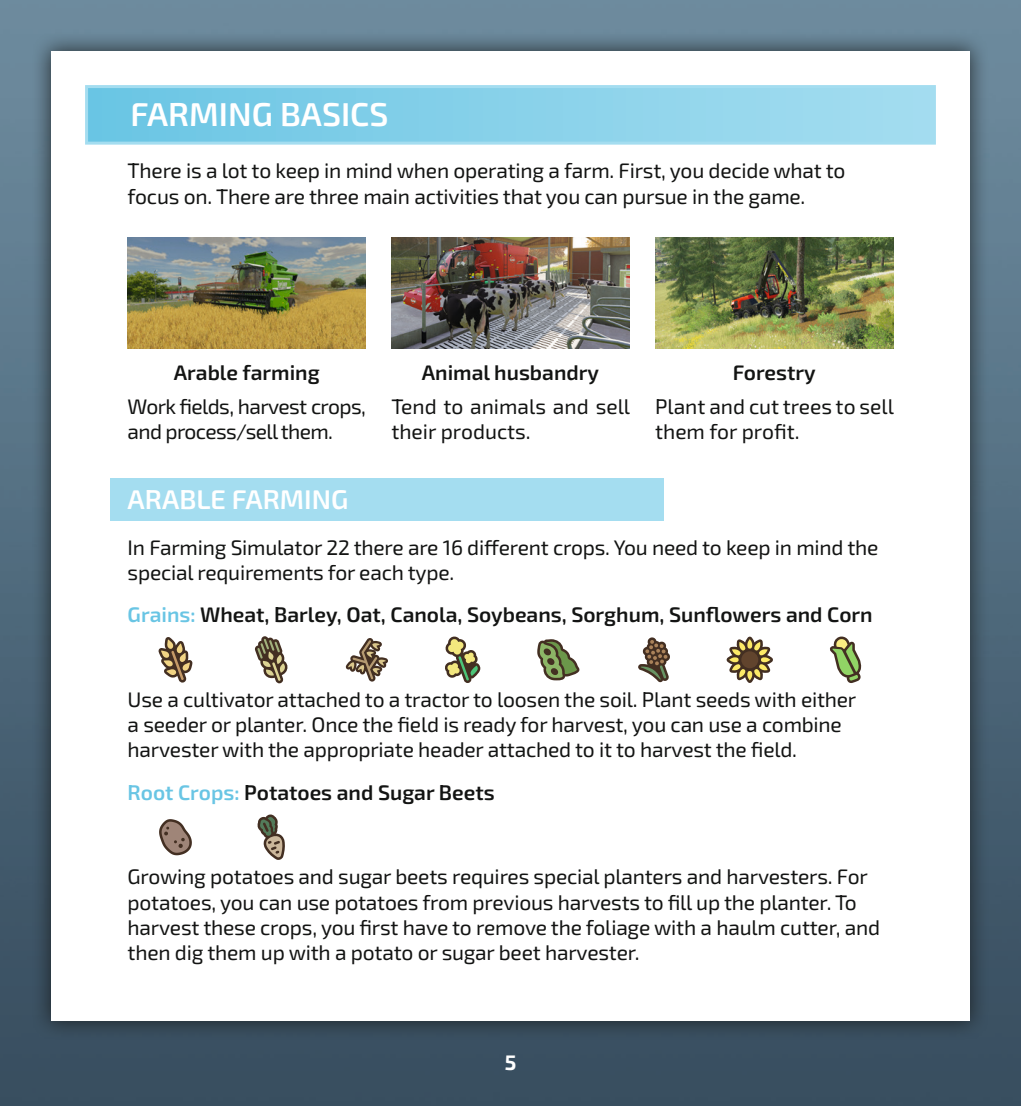
<style>
.page{position:relative;width:1021px;height:1106px;background:#fff}
.page>*{position:absolute;margin:0;border:0;box-sizing:border-box;transform-origin:0 0}
.Headline{font:600 33px "Exo 2";color:#fff}
.Headline-2{font:600 27px "Exo 2";color:#fff}
.Basic{font:21px/25.2px "Exo 2";letter-spacing:-.01em;color:#131413}
.Headline-3{font:600 21px "Exo 2";color:#131413}
.Text_Subheadline{font:21px/25.2px "Exo 2";color:#131413}
.Text_Subheadline-2{font:21px/25.2px "Exo 2";letter-spacing:-.03em;color:#131413}
.Text_Subheadline-3{font:600 21px "Exo 2";color:#131413}
.t1{font:700 21px "Exo 2";color:#fff}
.s1{color:#69c5e4}
</style>
<div class="page">
<img style="left:0;top:0;width:1020px;height:1106px">
<div style="left:31px;top:31px;width:958px;height:1009px;background:#131413;opacity:.75"></div>
<div style="left:51px;top:51px;width:918px;height:969px;background:#fff"></div>
<div style="left:87px;top:87px;width:847px;height:56px;background:linear-gradient(to right,#6ac5e4,#a5ddf0)"></div>
<div style="left:85px;top:85px;width:850px;height:60px;border:3px solid #a4ddf0"></div>
<img style="left:128px;top:237px;width:238px;height:111px">
<img style="left:391px;top:237px;width:238px;height:111px">
<img style="left:655px;top:237px;width:238px;height:111px">
<div style="left:111px;top:478px;width:552px;height:43px;background:#a4ddf0"></div>
<svg style="left:158px;top:637px;width:34px;height:45px"></svg>
<svg style="left:255px;top:636px;width:32px;height:47px"></svg>
<svg style="left:346px;top:638px;width:42px;height:43px"></svg>
<svg style="left:445px;top:636px;width:35px;height:47px"></svg>
<svg style="left:537px;top:639px;width:42px;height:41px"></svg>
<svg style="left:638px;top:637px;width:32px;height:45px"></svg>
<svg style="left:726px;top:636px;width:47px;height:47px"></svg>
<div style="left:741px;top:651px;width:17px;height:17px;background:#61442d;border-radius:50%"></div>
<svg style="left:830px;top:636px;width:31px;height:47px"></svg>
<svg style="left:159px;top:819px;width:33px;height:36px"></svg>
<svg style="left:257px;top:814px;width:28px;height:46px"></svg>
<p class="Headline" style="left:131px;top:92px;width:259px">FARMING BASICS</p>
<p class="Basic" style="left:128px;top:158px;width:719px">There is a lot to keep in mind when operating a farm. First, you decide what to focus on. There are three main activities that you can pursue in the game.</p>
<p class="Text_Subheadline-3" style="left:174px;top:358px;width:147px">Arable farming</p>
<p class="Text_Subheadline-2" style="left:128px;top:393px;width:240px">Work fields, harvest crops, and process/sell them.</p>
<p class="Text_Subheadline-3" style="left:422px;top:358px;width:179px">Animal husbandry</p>
<p class="Text_Subheadline" style="left:391px;top:393px;width:240px">Tend to animals and sell their products.</p>
<p class="Text_Subheadline-3" style="left:732px;top:358px;width:85px">Forestry</p>
<p class="Text_Subheadline" style="left:655px;top:393px;width:240px">Plant and cut trees to sell them for profit.</p>
<p class="Headline-2" style="left:128px;top:481px;width:222px">ARABLE FARMING</p>
<p class="Basic" style="left:128px;top:534px;width:752px">In Farming Simulator 22 there are 16 different crops. You need to keep in mind the special requirements for each type.</p>
<p class="Headline-3" style="left:128px;top:600px;width:746px"><span class="s1">Grains:</span> Wheat, Barley, Oat, Canola, Soybeans, Sorghum, Sunflowers and Corn</p>
<p class="Basic" style="left:128px;top:686px;width:730px">Use a cultivator attached to a tractor to loosen the soil. Plant seeds with either a seeder or planter. Once the field is ready for harvest, you can use a combine harvester with the appropriate header attached to it to harvest the field.</p>
<p class="Headline-3" style="left:128px;top:777px;width:368px"><span class="s1">Root Crops:</span> Potatoes and Sugar Beets</p>
<p class="Basic" style="left:128px;top:863px;width:754px">Growing potatoes and sugar beets requires special planters and harvesters. For potatoes, you can use potatoes from previous harvests to fill up the planter. To harvest these crops, you first have to remove the foliage with a haulm cutter, and then dig them up with a potato or sugar beet harvester.</p>
<p class="t1" style="left:504px;top:1047px;width:13px">5</p>
</div>
